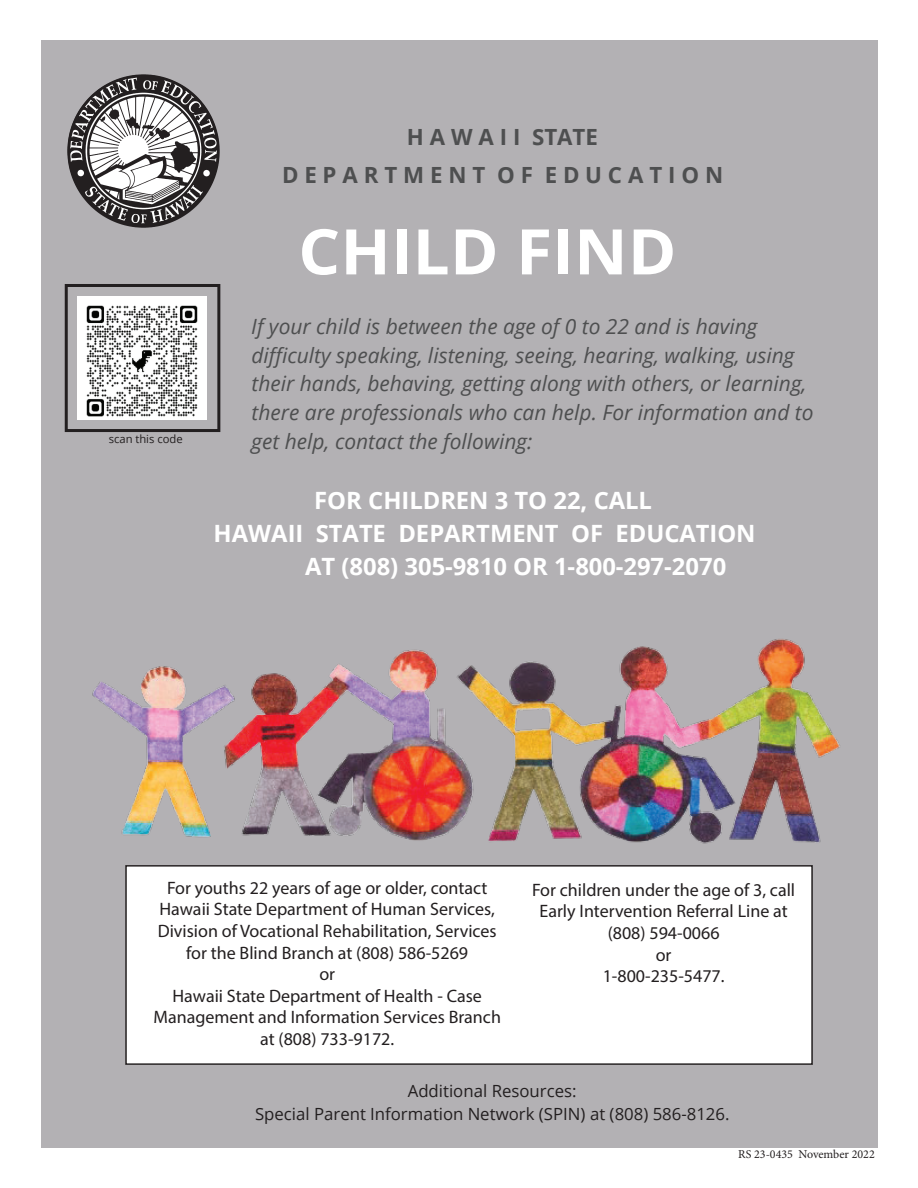
<style>
.page{position:relative;width:918px;height:1188px;background:#fff}
.page>*{position:absolute;margin:0;border:0;box-sizing:border-box;transform-origin:0 0}
.t1{font:700 62.85px "Open Sans";color:#fff;scale:1.05 1}
.t2{font:700 23.85px "Open Sans";color:#fff}
.t3{font:700 22.35px/37.5px "Open Sans";color:#4e4f50;text-align:center}
.t4{font:italic 21px/28.5px "Open Sans";color:#4e4f50}
.t5{font:18px/21.6px "Myriad Pro";color:#231f20;text-align:center}
.t6{font:16.8px/23.1px "Open Sans";color:#231f20;text-align:center}
.t7{font:12px "Minion Pro";color:#231f20}
.t8{font:11.25px "Open Sans";color:#231f20}
</style>
<div class="page">
<div style="left:41px;top:40px;width:837px;height:1108px;background:#b3b1b4"></div>
<img style="left:92px;top:639px;width:748px;height:205px">
<img style="left:78px;top:297px;width:129px;height:122px">
<img style="left:67px;top:74px;width:153px;height:154px">
<div style="left:65px;top:284px;width:155px;height:148px;border:3px solid #231f20"></div>
<div style="left:126px;top:865px;width:686px;height:200px;background:#fff"></div>
<div style="left:125px;top:865px;width:688px;height:200px;border:2px solid #231f20"></div>
<p class="t3" style="left:282px;top:118px;width:443px">H A W A I I STATE<br>D E P A R T M E N T O F E D U C A T I O N</p>
<p class="t8" style="left:109px;top:432px;width:75px">scan this code</p>
<h1 class="t1" style="left:298px;top:207px;width:362px">CHILD FIND</h1>
<p class="t4" style="left:251px;top:312px;width:564px">If your child is between the age of 0 to 22 and is having difficulty speaking, listening, seeing, hearing, walking, using their hands, behaving, getting along with others, or learning, there are professionals who can help. For information and to get help, contact the following:</p>
<h2 class="t2" style="left:314px;top:484px;width:339px">FOR CHILDREN 3 TO 22, CALL</h2>
<h2 class="t2" style="left:214px;top:517px;width:544px">HAWAII STATE DEPARTMENT OF EDUCATION</h2>
<h2 class="t2" style="left:305px;top:550px;width:423px">AT (808) 305-9810 OR 1-800-297-2070</h2>
<p class="t5" style="left:153px;top:877px;width:349px">For youths 22 years of age or older, contact Hawaii State Department of Human Services, Division of Vocational Rehabilitation, Services for the Blind Branch at (808) 586-5269<br>or<br>Hawaii State Department of Health - Case Management and Information Services Branch at (808) 733-9172.</p>
<p class="t5" style="left:532px;top:879px;width:265px">For children under the age of 3, call<br>Early Intervention Referral Line at (808) 594-0066<br>or<br>1-800-235-5477.</p>
<p class="t6" style="left:255px;top:1078px;width:476px">Additional Resources:<br>Special Parent Information Network (SPIN) at (808) 586-8126.</p>
<p class="t7" style="left:738px;top:1146px;width:138px">RS 23-0435 November 2022</p>
</div>
